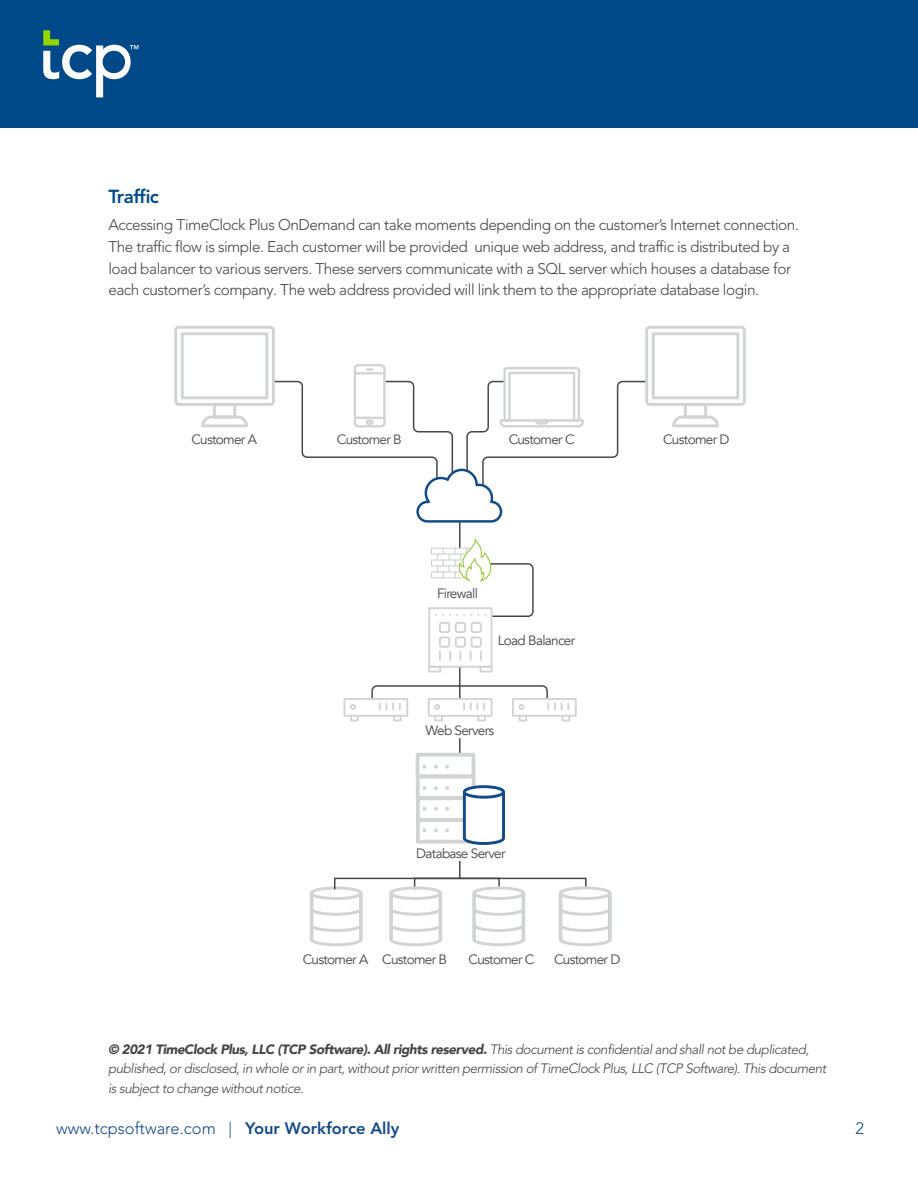
<style>
.page{position:relative;width:918px;height:1188px;background:#fff}
.page>*{position:absolute;margin:0;border:0;box-sizing:border-box;transform-origin:0 0}
.t1{font:800 18.75px "Avenir LT Pro";letter-spacing:-.035em;color:#004989}
.t2{font:300 16.5px "Avenir LT Pro";color:#134a88}
.t3{font:300 15.3px/21.8px "Avenir LT Pro";letter-spacing:-.03em;color:#444}
.t4{font:italic 300 13.5px/19.5px "Avenir LT Pro";letter-spacing:-.035em;color:#444}
.t5{font:13.5px "Avenir";letter-spacing:-.05em;color:#444}
.t6{font:italic 900 13.5px "Avenir";letter-spacing:-.035em;color:#444}
.s1{font-family:"Avenir LT Pro";font-weight:300}
.s2{font-weight:800}
</style>
<div class="page">
<div style="left:0;top:0;width:918px;height:127px;background:#004989"></div>
<svg style="left:43px;top:30px;width:95px;height:67px"></svg>
<svg style="left:275px;top:380px;width:370px;height:320px"></svg>
<svg style="left:174px;top:326px;width:101px;height:101px"></svg>
<svg style="left:645px;top:326px;width:101px;height:101px"></svg>
<svg style="left:354px;top:364px;width:32px;height:64px"></svg>
<svg style="left:500px;top:367px;width:84px;height:60px"></svg>
<hr style="left:459px;top:666px;width:2px;height:33px;background:#444">
<svg style="left:416px;top:469px;width:86px;height:54px"></svg>
<svg style="left:344px;top:698px;width:64px;height:23px"></svg>
<svg style="left:428px;top:698px;width:65px;height:23px"></svg>
<svg style="left:512px;top:698px;width:65px;height:23px"></svg>
<svg style="left:428px;top:538px;width:106px;height:135px"></svg>
<svg style="left:416px;top:738px;width:89px;height:107px"></svg>
<svg style="left:310px;top:860px;width:302px;height:86px"></svg>
<p class="t1" style="left:108px;top:186px;width:52px">Traffic</p>
<p class="t3" style="left:108px;top:214px;width:692px">Accessing TimeClock Plus OnDemand can take moments depending on the customer’s Internet connection.<br>The traffic flow is simple. Each customer will be provided unique web address, and traffic is distributed by a load balancer to various servers. These servers communicate with a SQL server which houses a database for each customer’s company. The web address provided will link them to the appropriate database login.</p>
<p class="t5" style="left:191px;top:431px;width:67px">Customer A</p>
<p class="t5" style="left:337px;top:431px;width:66px">Customer B</p>
<p class="t5" style="left:509px;top:431px;width:67px">Customer C</p>
<p class="t5" style="left:663px;top:431px;width:68px">Customer D</p>
<p class="t5" style="left:437px;top:585px;width:42px">Firewall</p>
<p class="t5" style="left:498px;top:632px;width:79px">Load Balancer</p>
<p class="t5" style="left:425px;top:722px;width:70px">Web Servers</p>
<p class="t5" style="left:416px;top:846px;width:91px">Database Server</p>
<p class="t5" style="left:303px;top:951px;width:146px">Customer A Customer B</p>
<p class="t5" style="left:469px;top:951px;width:67px">Customer C</p>
<p class="t5" style="left:554px;top:951px;width:68px">Customer D</p>
<p class="t6" style="left:108px;top:1038px;width:703px">© 2021 TimeClock Plus, LLC (TCP Software). All rights reserved. <span class="s1">This document is confidential and shall not be duplicated,</span></p>
<p class="t4" style="left:108px;top:1059px;width:720px">published, or disclosed, in whole or in part, without prior written permission of TimeClock Plus, LLC (TCP Software). This document is subject to change without notice.</p>
<p class="t2" style="left:56px;top:1118px;width:345px">www.tcpsoftware.com | <span class="s2">Your Workforce Ally</span></p>
<p class="t2" style="left:855px;top:1118px;width:10px">2</p>
</div>
